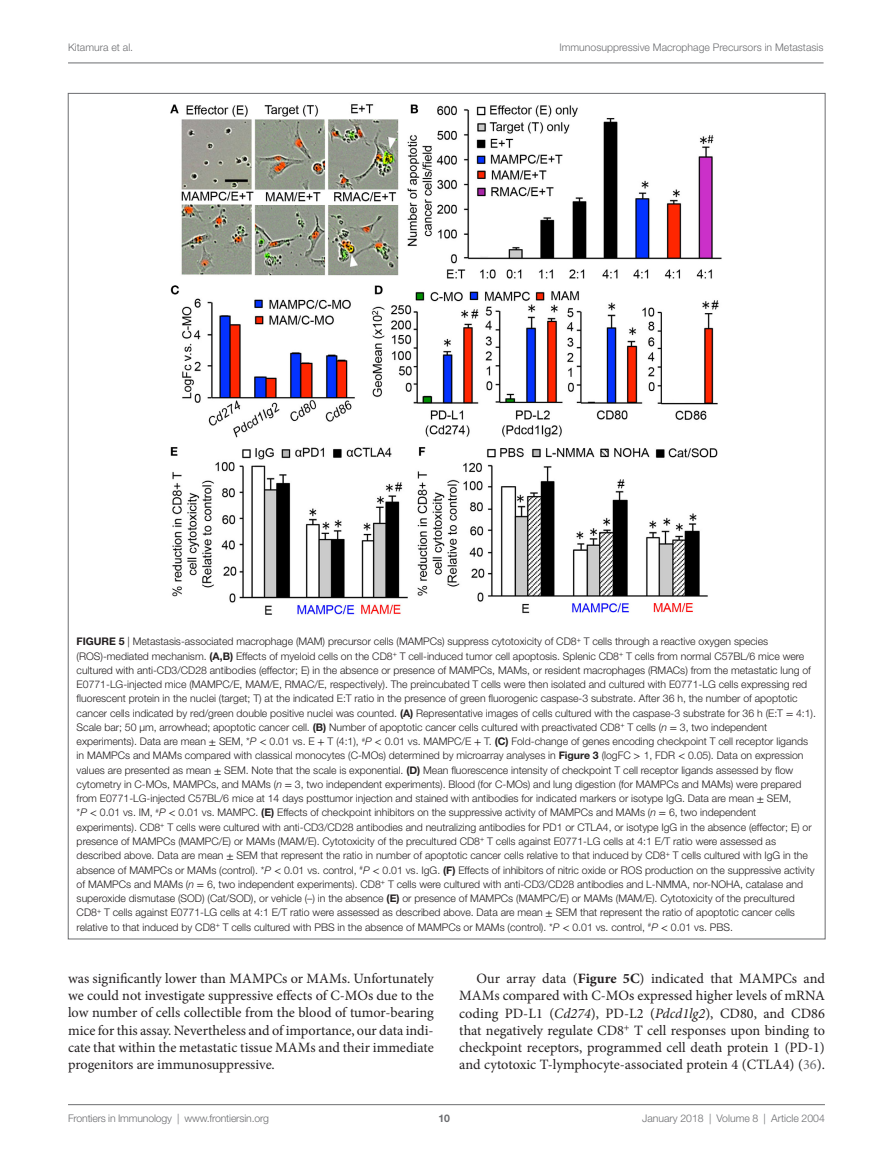
<style>
.page{position:relative;width:893px;height:1170px;background:#fff}
.page>*{position:absolute;margin:0;border:0;box-sizing:border-box;transform-origin:0 0}
.t1{font:14.25px/17.2px "Minion Pro";letter-spacing:-.005em;color:#231f20;text-align:justify}
.t2{font:300 10.5px/14.2px "Helvetica Neue LT Std";color:#231f20}
.t3{font:300 10.5px "Helvetica Neue LT Std";color:#6c6d70}
.t4{font:700 10.5px "Helvetica Neue LT Std";color:#6c6d70}
.s1{font-weight:700}
.s2{font-family:"STIX General";font-weight:400}
.s3{font-style:italic}
.s4{color:#6c6d70}
</style>
<div class="page">
<img style="left:170px;top:104px;width:552px;height:511px">
<hr style="left:68px;top:63px;width:756px;height:1px;background:#6c6d70">
<hr style="left:68px;top:1104px;width:757px;height:1px;background:#6c6d70">
<p class="t3" style="left:68px;top:41px;width:67px">Kitamura et al.</p>
<p class="t3" style="left:559px;top:41px;width:266px">Immunosuppressive Macrophage Precursors in Metastasis</p>
<p class="t2" style="left:77px;top:634px;width:741px"><span class="s1">Figure 5</span> | Metastasis-associated macrophage (MAM) precursor cells (MAMPCs) suppress cytotoxicity of CD8<sup>+</sup> T cells through a reactive oxygen species (ROS)-mediated mechanism. <span class="s1">(A,B)</span> Effects of myeloid cells on the CD8<sup>+</sup> T cell-induced tumor cell apoptosis. Splenic CD8<sup>+</sup> T cells from normal C57BL/6 mice were cultured with anti-CD3/CD28 antibodies (effector; E) in the absence or presence of MAMPCs, MAMs, or resident macrophages (RMACs) from the metastatic lung of E0771-LG-injected mice (MAMPC/E, MAM/E, RMAC/E, respectively). The preincubated T cells were then isolated and cultured with E0771-LG cells expressing red fluorescent protein in the nuclei (target; T) at the indicated E:T ratio in the presence of green fluorogenic caspase-3 substrate. After 36 h, the number of apoptotic cancer cells indicated by red/green double positive nuclei was counted. <span class="s1">(A)</span> Representative images of cells cultured with the caspase-3 substrate for 36 h (E:T <span class="s2">=</span> 4:1).<br>Scale bar; 50 µm, arrowhead; apoptotic cancer cell. <span class="s1">(B)</span> Number of apoptotic cancer cells cultured with preactivated CD8<sup>+</sup> T cells (<span class="s3">n</span> <span class="s2">=</span> 3, two independent experiments). Data are mean <span class="s2">±</span> SEM, *<span class="s3">P</span> <span class="s2">&lt;</span> 0.01 vs. E <span class="s2">+</span> T (4:1), <sup>#</sup><span class="s3">P</span> <span class="s2">&lt;</span> 0.01 vs. MAMPC/E <span class="s2">+</span> T. <span class="s1">(C)</span> Fold-change of genes encoding checkpoint T cell receptor ligands in MAMPCs and MAMs compared with classical monocytes (C-MOs) determined by microarray analyses in <span class="s1">Figure 3</span> (logFC <span class="s2">&gt;</span> 1, FDR <span class="s2">&lt;</span> 0.05). Data on expression values are presented as mean <span class="s2">±</span> SEM. Note that the scale is exponential. <span class="s1">(D)</span> Mean fluorescence intensity of checkpoint T cell receptor ligands assessed by flow cytometry in C-MOs, MAMPCs, and MAMs (<span class="s3">n</span> <span class="s2">=</span> 3, two independent experiments). Blood (for C-MOs) and lung digestion (for MAMPCs and MAMs) were prepared from E0771-LG-injected C57BL/6 mice at 14 days posttumor injection and stained with antibodies for indicated markers or isotype IgG. Data are mean <span class="s2">±</span> SEM,<br>*<span class="s3">P</span> <span class="s2">&lt;</span> 0.01 vs. IM, <sup>#</sup><span class="s3">P</span> <span class="s2">&lt;</span> 0.01 vs. MAMPC. <span class="s1">(E)</span> Effects of checkpoint inhibitors on the suppressive activity of MAMPCs and MAMs (<span class="s3">n</span> <span class="s2">=</span> 6, two independent experiments). CD8<sup>+</sup> T cells were cultured with anti-CD3/CD28 antibodies and neutralizing antibodies for PD1 or CTLA4, or isotype IgG in the absence (effector; E) or presence of MAMPCs (MAMPC/E) or MAMs (MAM/E). Cytotoxicity of the precultured CD8<sup>+</sup> T cells against E0771-LG cells at 4:1 E/T ratio were assessed as described above. Data are mean <span class="s2">±</span> SEM that represent the ratio in number of apoptotic cancer cells relative to that induced by CD8<sup>+</sup> T cells cultured with IgG in the absence of MAMPCs or MAMs (control). *<span class="s3">P</span> <span class="s2">&lt;</span> 0.01 vs. control, <sup>#</sup><span class="s3">P</span> <span class="s2">&lt;</span> 0.01 vs. IgG. <span class="s1">(F)</span> Effects of inhibitors of nitric oxide or ROS production on the suppressive activity of MAMPCs and MAMs (<span class="s3">n</span> <span class="s2">=</span> 6, two independent experiments). CD8<sup>+</sup> T cells were cultured with anti-CD3/CD28 antibodies and L-NMMA, nor-NOHA, catalase and superoxide dismutase (SOD) (Cat/SOD), or vehicle (–) in the absence <span class="s1">(E)</span> or presence of MAMPCs (MAMPC/E) or MAMs (MAM/E). Cytotoxicity of the precultured CD8<sup>+</sup> T cells against E0771-LG cells at 4:1 E/T ratio were assessed as described above. Data are mean <span class="s2">±</span> SEM that represent the ratio of apoptotic cancer cells relative to that induced by CD8<sup>+</sup> T cells cultured with PBS in the absence of MAMPCs or MAMs (control). *<span class="s3">P</span> <span class="s2">&lt;</span> 0.01 vs. control, <sup>#</sup><span class="s3">P</span> <span class="s2">&lt;</span> 0.01 vs. PBS.</p>
<p class="t1" style="left:68px;top:969px;width:367px">was significantly lower than MAMPCs or MAMs. Unfortunately we could not investigate suppressive effects of C-MOs due to the low number of cells collectible from the blood of tumor-bearing mice for this assay. Nevertheless and of importance, our data indi&shy;cate that within the metastatic tissue MAMs and their immediate progenitors are immunosuppressive.</p>
<p class="t1" style="left:459px;top:969px;width:367px;text-indent:17px">Our array data (<span class="s1">Figure 5C</span>) indicated that MAMPCs and MAMs compared with C-MOs expressed higher levels of mRNA coding PD-L1 (<span class="s3">Cd274</span>), PD-L2 (<span class="s3">Pdcd1lg2</span>), CD80, and CD86 that negatively regulate CD8<sup>+</sup> T cell responses upon binding to checkpoint receptors, programmed cell death protein 1 (PD-1) and cytotoxic T-lymphocyte-associated protein 4 (CTLA4) (<span class="s4">36</span>).</p>
<p class="t3" style="left:68px;top:1111px;width:203px">Frontiers in Immunology | www.frontiersin.org</p>
<p class="t3" style="left:642px;top:1111px;width:184px">January 2018 | Volume 8 | Article 2004</p>
<p class="t4" style="left:439px;top:1111px;width:13px">10</p>
</div>
